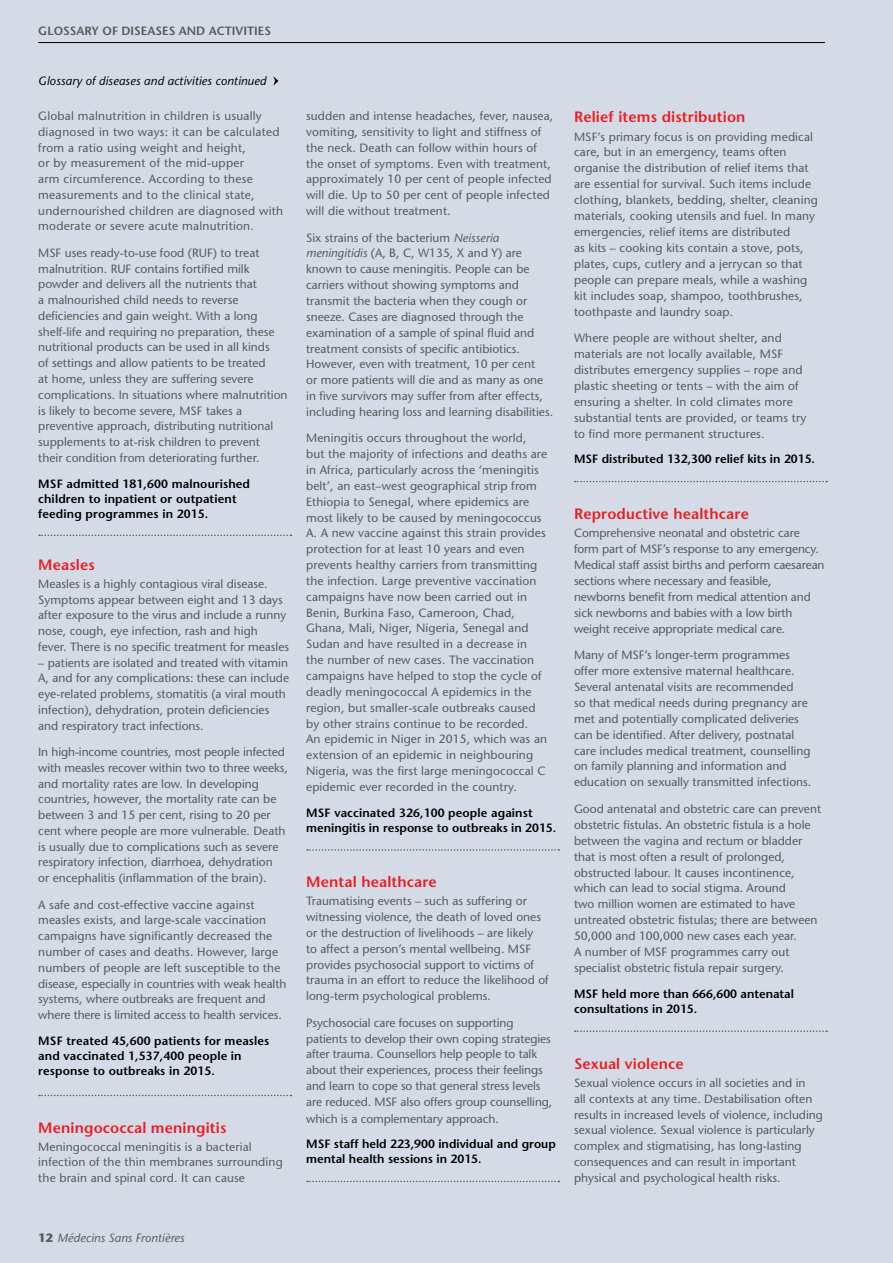
<style>
.page{position:relative;width:893px;height:1263px;background:#d5dbe6}
.page>*{position:absolute;margin:0;border:0;box-sizing:border-box;transform-origin:0 0}
.t1{font:600 15px "Stone Sans";letter-spacing:.01em;color:#ed1d24}
.t2{font:12px/15.9px "Stone Sans";color:#58595b}
.t3{font:600 12px/15px "Stone Sans";letter-spacing:.01em;color:#000}
.t4{font:12px/15.8px "Stone Sans";letter-spacing:.02em;color:#58595b}
.t5{font:italic 12px "Stone Sans";letter-spacing:.01em;color:#000}
.t6{font:600 12px "Stone Sans";color:#58595b}
.t7{font:italic 12px "Stone Sans";letter-spacing:.005em;color:#58595b}
.s1{font-style:italic}
.s2{font-weight:700;font-style:normal}
</style>
<div class="page">
<svg style="left:273px;top:76px;width:5px;height:10px"></svg>
<svg style="left:39px;top:535px;width:252px;height:1px"></svg>
<svg style="left:39px;top:1095px;width:252px;height:1px"></svg>
<svg style="left:307px;top:849px;width:252px;height:2px"></svg>
<svg style="left:307px;top:1181px;width:252px;height:1px"></svg>
<svg style="left:575px;top:481px;width:252px;height:1px"></svg>
<svg style="left:575px;top:1030px;width:252px;height:2px"></svg>
<hr style="left:38px;top:42px;width:787px;height:1px;background:#000">
<p class="t6" style="left:38px;top:23px;width:234px">GLOSSARY OF DISEASES AND ACTIVITIES</p>
<p class="t5" style="left:38px;top:73px;width:230px">Glossary of diseases and activities continued</p>
<p class="t4" style="left:38px;top:108px;width:247px">Global malnutrition in children is usually diagnosed in two ways: it can be calculated from a ratio using weight and height,<br>or by measurement of the mid-upper<br>arm circumference. According to these measurements and to the clinical state, undernourished children are diagnosed with moderate or severe acute malnutrition.</p>
<p class="t2" style="left:38px;top:245px;width:251px">MSF uses ready-to-use food (RUF) to treat malnutrition. RUF contains fortified milk powder and delivers all the nutrients that<br>a malnourished child needs to reverse deficiencies and gain weight. With a long shelf-life and requiring no preparation, these nutritional products can be used in all kinds<br>of settings and allow patients to be treated<br>at home, unless they are suffering severe complications. In situations where malnutrition is likely to become severe, MSF takes a preventive approach, distributing nutritional supplements to at-risk children to prevent<br>their condition from deteriorating further.</p>
<p class="t3" style="left:38px;top:476px;width:213px">MSF admitted 181,600 malnourished children to inpatient or outpatient feeding programmes in 2015.</p>
<p class="t1" style="left:38px;top:555px;width:58px">Measles</p>
<p class="t2" style="left:38px;top:576px;width:252px">Measles is a highly contagious viral disease.<br>Symptoms appear between eight and 13 days after exposure to the virus and include a runny nose, cough, eye infection, rash and high fever. There is no specific treatment for measles</p>
<p class="t2" style="left:38px;top:654px;width:252px">– patients are isolated and treated with vitamin A, and for any complications: these can include eye-related problems, stomatitis (a viral mouth infection), dehydration, protein deficiencies and respiratory tract infections.</p>
<p class="t2" style="left:38px;top:744px;width:251px">In high-income countries, most people infected with measles recover within two to three weeks, and mortality rates are low. In developing countries, however, the mortality rate can be between 3 and 15 per cent, rising to 20 per cent where people are more vulnerable. Death is usually due to complications such as severe respiratory infection, diarrhoea, dehydration<br>or encephalitis (inflammation of the brain).</p>
<p class="t2" style="left:38px;top:896px;width:250px">A safe and cost-effective vaccine against measles exists, and large-scale vaccination campaigns have significantly decreased the number of cases and deaths. However, large numbers of people are left susceptible to the disease, especially in countries with weak health systems, where outbreaks are frequent and where there is limited access to health services.</p>
<p class="t3" style="left:38px;top:1033px;width:233px">MSF treated 45,600 patients for measles and vaccinated 1,537,400 people in response to outbreaks in 2015.</p>
<p class="t1" style="left:38px;top:1118px;width:190px">Meningococcal meningitis</p>
<p class="t2" style="left:38px;top:1138px;width:246px">Meningococcal meningitis is a bacterial infection of the thin membranes surrounding the brain and spinal cord. It can cause</p>
<p class="t2" style="left:306px;top:108px;width:249px">sudden and intense headaches, fever, nausea, vomiting, sensitivity to light and stiffness of the neck. Death can follow within hours of the onset of symptoms. Even with treatment, approximately 10 per cent of people infected will die. Up to 50 per cent of people infected will die without treatment.</p>
<p class="t2" style="left:306px;top:229px;width:248px">Six strains of the bacterium <span class="s1">Neisseria meningitidis</span> (A, B, C, W135, X and Y) are known to cause meningitis. People can be carriers without showing symptoms and transmit the bacteria when they cough or sneeze. Cases are diagnosed through the examination of a sample of spinal fluid and treatment consists of specific antibiotics.<br>However, even with treatment, 10 per cent<br>or more patients will die and as many as one in five survivors may suffer from after effects, including hearing loss and learning disabilities.</p>
<p class="t2" style="left:306px;top:430px;width:243px">Meningitis occurs throughout the world, but the majority of infections and deaths are in Africa, particularly across the ‘meningitis belt’, an east–west geographical strip from Ethiopia to Senegal, where epidemics are most likely to be caused by meningococcus A. A new vaccine against this strain provides protection for at least 10 years and even prevents healthy carriers from transmitting the infection. Large preventive vaccination campaigns have now been carried out in Benin, Burkina Faso, Cameroon, Chad, Ghana, Mali, Niger, Nigeria, Senegal and Sudan and have resulted in a decrease in the number of new cases. The vaccination campaigns have helped to stop the cycle of deadly meningococcal A epidemics in the region, but smaller-scale outbreaks caused by other strains continue to be recorded.<br>An epidemic in Niger in 2015, which was an extension of an epidemic in neighbouring Nigeria, was the first large meningococcal C epidemic ever recorded in the country.</p>
<p class="t3" style="left:306px;top:805px;width:252px">MSF vaccinated 326,100 people against meningitis in response to outbreaks in 2015.</p>
<p class="t1" style="left:306px;top:873px;width:132px">Mental healthcare</p>
<p class="t2" style="left:306px;top:893px;width:244px">Traumatising events – such as suffering or witnessing violence, the death of loved ones or the destruction of livelihoods – are likely<br>to affect a person’s mental wellbeing. MSF provides psychosocial support to victims of trauma in an effort to reduce the likelihood of long-term psychological problems.</p>
<p class="t2" style="left:306px;top:1014px;width:248px">Psychosocial care focuses on supporting patients to develop their own coping strategies after trauma. Counsellors help people to talk about their experiences, process their feelings and learn to cope so that general stress levels are reduced. MSF also offers group counselling, which is a complementary approach.</p>
<p class="t3" style="left:306px;top:1136px;width:251px">MSF staff held 223,900 individual and group mental health sessions in 2015.</p>
<p class="t1" style="left:574px;top:108px;width:173px">Relief items distribution</p>
<p class="t2" style="left:574px;top:128px;width:245px">MSF’s primary focus is on providing medical care, but in an emergency, teams often organise the distribution of relief items that are essential for survival. Such items include clothing, blankets, bedding, shelter, cleaning materials, cooking utensils and fuel. In many emergencies, relief items are distributed<br>as kits – cooking kits contain a stove, pots, plates, cups, cutlery and a jerrycan so that people can prepare meals, while a washing kit includes soap, shampoo, toothbrushes, toothpaste and laundry soap.</p>
<p class="t2" style="left:574px;top:330px;width:234px">Where people are without shelter, and materials are not locally available, MSF distributes emergency supplies – rope and plastic sheeting or tents – with the aim of ensuring a shelter. In cold climates more substantial tents are provided, or teams try to find more permanent structures.</p>
<p class="t3" style="left:574px;top:452px;width:242px">MSF distributed 132,300 relief kits in 2015.</p>
<p class="t1" style="left:574px;top:504px;width:176px">Reproductive healthcare</p>
<p class="t2" style="left:574px;top:525px;width:252px">Comprehensive neonatal and obstetric care form part of MSF’s response to any emergency.<br>Medical staff assist births and perform caesarean sections where necessary and feasible, newborns benefit from medical attention and sick newborns and babies with a low birth weight receive appropriate medical care.</p>
<p class="t2" style="left:574px;top:647px;width:239px">Many of MSF’s longer-term programmes offer more extensive maternal healthcare.<br>Several antenatal visits are recommended<br>so that medical needs during pregnancy are met and potentially complicated deliveries can be identified. After delivery, postnatal care includes medical treatment, counselling on family planning and information and education on sexually transmitted infections.</p>
<p class="t2" style="left:574px;top:801px;width:249px">Good antenatal and obstetric care can prevent obstetric fistulas. An obstetric fistula is a hole between the vagina and rectum or bladder that is most often a result of prolonged, obstructed labour. It causes incontinence, which can lead to social stigma. Around<br>two million women are estimated to have untreated obstetric fistulas; there are between 50,000 and 100,000 new cases each year.<br>A number of MSF programmes carry out specialist obstetric fistula repair surgery.</p>
<p class="t3" style="left:574px;top:986px;width:221px">MSF held more than 666,600 antenatal consultations in 2015.</p>
<p class="t1" style="left:574px;top:1054px;width:111px">Sexual violence</p>
<p class="t2" style="left:574px;top:1074px;width:251px">Sexual violence occurs in all societies and in<br>all contexts at any time. Destabilisation often results in increased levels of violence, including sexual violence. Sexual violence is particularly complex and stigmatising, has long-lasting consequences and can result in important physical and psychological health risks.</p>
<p class="t7" style="left:38px;top:1230px;width:148px"><span class="s2">12</span> Médecins Sans Frontières</p>
</div>
